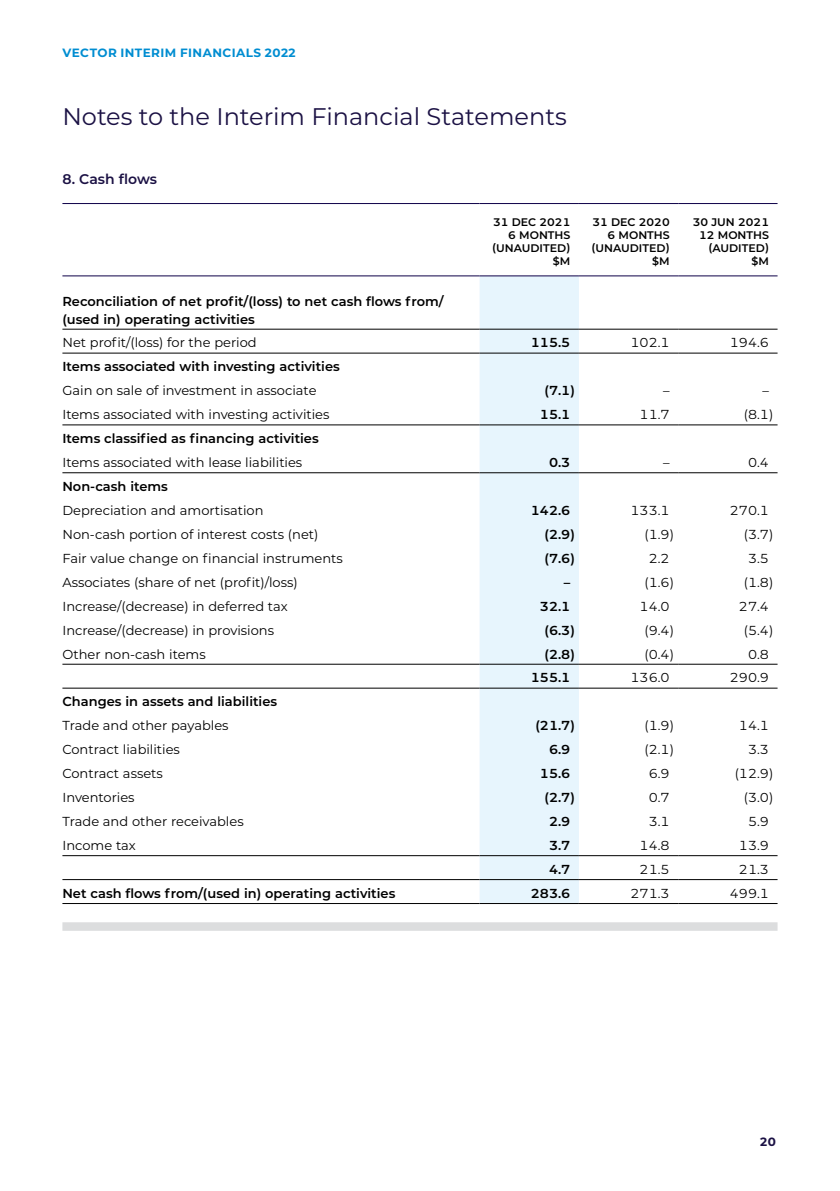
<style>
.page{position:relative;width:840px;height:1191px;background:#fff}
.page>*{position:absolute;margin:0;border:0;box-sizing:border-box;transform-origin:0 0}
.t1{font:24px "Montserrat";color:#1b1144}
.Inbody_Title{font:600 14px "Montserrat";letter-spacing:.005em;color:#1b1144}
.Fins_body{font:13px "Montserrat";color:#000}
.Fins_Semibold{font:600 13px/18px "Montserrat";color:#000}
.Numbers__17_5mm_col{font:13px "Montserrat";color:#000}
.Numbers__17_5mm_col-2{font:600 13px "Montserrat";color:#000}
.t2{font:700 12px "Montserrat";letter-spacing:.035em;color:#008dd1}
.t3{font:700 12px "Montserrat";color:#1b1144}
.Table_header{font:600 11px/13px "Montserrat";color:#000;text-align:right}
</style>
<div class="page">
<div style="left:62px;top:922px;width:715px;height:8px;background:#dcddde"></div>
<div style="left:479px;top:276px;width:99px;height:627px;background:#e7f5fd"></div>
<hr style="left:62px;top:203px;width:417px;height:1px;background:#0e0048">
<hr style="left:479px;top:203px;width:99px;height:1px;background:#0e0048">
<hr style="left:578px;top:203px;width:99px;height:1px;background:#0e0048">
<hr style="left:677px;top:203px;width:100px;height:1px;background:#0e0048">
<hr style="left:62px;top:275px;width:417px;height:1px;background:#0e0048">
<hr style="left:479px;top:275px;width:99px;height:1px;background:#0e0048">
<hr style="left:578px;top:275px;width:99px;height:1px;background:#0e0048">
<hr style="left:677px;top:275px;width:100px;height:1px;background:#0e0048">
<hr style="left:62px;top:329px;width:417px;height:1px;background:#000">
<hr style="left:479px;top:329px;width:99px;height:1px;background:#000">
<hr style="left:578px;top:329px;width:99px;height:1px;background:#000">
<hr style="left:677px;top:329px;width:100px;height:1px;background:#000">
<hr style="left:62px;top:353px;width:417px;height:1px;background:#000">
<hr style="left:479px;top:353px;width:99px;height:1px;background:#000">
<hr style="left:578px;top:353px;width:99px;height:1px;background:#000">
<hr style="left:677px;top:353px;width:100px;height:1px;background:#000">
<hr style="left:62px;top:424px;width:417px;height:1px;background:#000">
<hr style="left:479px;top:424px;width:99px;height:1px;background:#000">
<hr style="left:578px;top:424px;width:99px;height:1px;background:#000">
<hr style="left:677px;top:424px;width:100px;height:1px;background:#000">
<hr style="left:62px;top:472px;width:417px;height:1px;background:#000">
<hr style="left:479px;top:472px;width:99px;height:1px;background:#000">
<hr style="left:578px;top:472px;width:99px;height:1px;background:#000">
<hr style="left:677px;top:472px;width:100px;height:1px;background:#000">
<hr style="left:62px;top:664px;width:417px;height:1px;background:#000">
<hr style="left:479px;top:664px;width:99px;height:1px;background:#000">
<hr style="left:578px;top:664px;width:99px;height:1px;background:#000">
<hr style="left:677px;top:664px;width:100px;height:1px;background:#000">
<hr style="left:62px;top:688px;width:417px;height:1px;background:#000">
<hr style="left:479px;top:688px;width:99px;height:1px;background:#000">
<hr style="left:578px;top:688px;width:99px;height:1px;background:#000">
<hr style="left:677px;top:688px;width:100px;height:1px;background:#000">
<hr style="left:62px;top:855px;width:417px;height:1px;background:#000">
<hr style="left:479px;top:855px;width:99px;height:1px;background:#000">
<hr style="left:578px;top:855px;width:99px;height:1px;background:#000">
<hr style="left:677px;top:855px;width:100px;height:1px;background:#000">
<hr style="left:62px;top:879px;width:417px;height:1px;background:#000">
<hr style="left:479px;top:879px;width:99px;height:1px;background:#000">
<hr style="left:578px;top:879px;width:99px;height:1px;background:#000">
<hr style="left:677px;top:879px;width:100px;height:1px;background:#000">
<hr style="left:62px;top:903px;width:417px;height:1px;background:#000">
<hr style="left:479px;top:903px;width:99px;height:1px;background:#000">
<hr style="left:578px;top:903px;width:99px;height:1px;background:#000">
<hr style="left:677px;top:903px;width:100px;height:1px;background:#000">
<p class="t2" style="left:62px;top:44px;width:235px">VECTOR INTERIM FINANCIALS 2022</p>
<h1 class="t1" style="left:62px;top:100px;width:505px">Notes to the Interim Financial Statements</h1>
<p class="Inbody_Title" style="left:62px;top:169px;width:96px">8. Cash flows</p>
<p class="Table_header" style="left:492px;top:215px;width:80px">31 DEC 2021<br>6 MONTHS (UNAUDITED) $M</p>
<p class="Table_header" style="left:591px;top:215px;width:80px">31 DEC 2020<br>6 MONTHS (UNAUDITED) $M</p>
<p class="Table_header" style="left:692px;top:215px;width:78px">30 JUN 2021<br>12 MONTHS (AUDITED) $M</p>
<p class="Fins_Semibold" style="left:62px;top:291px;width:382px">Reconciliation of net profit/(loss) to net cash flows from/ (used in) operating activities</p>
<p class="Fins_body" style="left:62px;top:334px;width:196px">Net profit/(loss) for the period</p>
<p class="Numbers__17_5mm_col-2" style="left:530px;top:333px;width:41px">115.5</p>
<p class="Numbers__17_5mm_col" style="left:630px;top:334px;width:41px">102.1</p>
<p class="Numbers__17_5mm_col" style="left:729px;top:334px;width:41px">194.6</p>
<p class="Fins_Semibold" style="left:62px;top:357px;width:279px">Items associated with investing activities</p>
<p class="Fins_body" style="left:62px;top:382px;width:255px">Gain on sale of investment in associate</p>
<p class="Numbers__17_5mm_col-2" style="left:544px;top:381px;width:32px">(7.1)</p>
<p class="Numbers__17_5mm_col" style="left:662px;top:382px;width:8px">–</p>
<p class="Numbers__17_5mm_col" style="left:762px;top:382px;width:8px">–</p>
<p class="Fins_body" style="left:62px;top:406px;width:268px">Items associated with investing activities</p>
<p class="Numbers__17_5mm_col-2" style="left:539px;top:405px;width:32px">15.1</p>
<p class="Numbers__17_5mm_col" style="left:639px;top:406px;width:32px">11.7</p>
<p class="Numbers__17_5mm_col" style="left:743px;top:406px;width:31px">(8.1)</p>
<p class="Fins_Semibold" style="left:62px;top:429px;width:258px">Items classified as financing activities</p>
<p class="Fins_body" style="left:62px;top:453px;width:241px">Items associated with lease liabilities</p>
<p class="Numbers__17_5mm_col-2" style="left:548px;top:453px;width:23px">0.3</p>
<p class="Numbers__17_5mm_col" style="left:662px;top:453px;width:8px">–</p>
<p class="Numbers__17_5mm_col" style="left:747px;top:453px;width:22px">0.4</p>
<p class="Fins_Semibold" style="left:62px;top:477px;width:107px">Non-cash items</p>
<p class="Fins_body" style="left:62px;top:501px;width:202px">Depreciation and amortisation</p>
<p class="Numbers__17_5mm_col-2" style="left:530px;top:501px;width:41px">142.6</p>
<p class="Numbers__17_5mm_col" style="left:630px;top:501px;width:41px">133.1</p>
<p class="Numbers__17_5mm_col" style="left:729px;top:501px;width:41px">270.1</p>
<p class="Fins_body" style="left:62px;top:525px;width:257px">Non-cash portion of interest costs (net)</p>
<p class="Numbers__17_5mm_col-2" style="left:544px;top:525px;width:32px">(2.9)</p>
<p class="Numbers__17_5mm_col" style="left:644px;top:525px;width:31px">(1.9)</p>
<p class="Numbers__17_5mm_col" style="left:743px;top:525px;width:31px">(3.7)</p>
<p class="Fins_body" style="left:62px;top:549px;width:282px">Fair value change on financial instruments</p>
<p class="Numbers__17_5mm_col-2" style="left:544px;top:549px;width:32px">(7.6)</p>
<p class="Numbers__17_5mm_col" style="left:648px;top:549px;width:22px">2.2</p>
<p class="Numbers__17_5mm_col" style="left:747px;top:549px;width:22px">3.5</p>
<p class="Fins_body" style="left:62px;top:573px;width:237px">Associates (share of net (profit)/loss)</p>
<p class="Numbers__17_5mm_col-2" style="left:563px;top:573px;width:8px">–</p>
<p class="Numbers__17_5mm_col" style="left:644px;top:573px;width:31px">(1.6)</p>
<p class="Numbers__17_5mm_col" style="left:743px;top:573px;width:31px">(1.8)</p>
<p class="Fins_body" style="left:62px;top:597px;width:227px">Increase/(decrease) in deferred tax</p>
<p class="Numbers__17_5mm_col-2" style="left:539px;top:597px;width:32px">32.1</p>
<p class="Numbers__17_5mm_col" style="left:639px;top:597px;width:32px">14.0</p>
<p class="Numbers__17_5mm_col" style="left:738px;top:597px;width:32px">27.4</p>
<p class="Fins_body" style="left:62px;top:621px;width:213px">Increase/(decrease) in provisions</p>
<p class="Numbers__17_5mm_col-2" style="left:544px;top:621px;width:32px">(6.3)</p>
<p class="Numbers__17_5mm_col" style="left:644px;top:621px;width:31px">(9.4)</p>
<p class="Numbers__17_5mm_col" style="left:743px;top:621px;width:31px">(5.4)</p>
<p class="Fins_body" style="left:62px;top:645px;width:145px">Other non-cash items</p>
<p class="Numbers__17_5mm_col-2" style="left:544px;top:644px;width:32px">(2.8)</p>
<p class="Numbers__17_5mm_col" style="left:644px;top:645px;width:31px">(0.4)</p>
<p class="Numbers__17_5mm_col" style="left:747px;top:645px;width:22px">0.8</p>
<p class="Numbers__17_5mm_col-2" style="left:530px;top:668px;width:41px">155.1</p>
<p class="Numbers__17_5mm_col" style="left:630px;top:669px;width:41px">136.0</p>
<p class="Numbers__17_5mm_col" style="left:729px;top:669px;width:41px">290.9</p>
<p class="Fins_Semibold" style="left:62px;top:692px;width:216px">Changes in assets and liabilities</p>
<p class="Fins_body" style="left:62px;top:717px;width:167px">Trade and other payables</p>
<p class="Numbers__17_5mm_col-2" style="left:535px;top:716px;width:41px">(21.7)</p>
<p class="Numbers__17_5mm_col" style="left:644px;top:717px;width:31px">(1.9)</p>
<p class="Numbers__17_5mm_col" style="left:738px;top:717px;width:32px">14.1</p>
<p class="Fins_body" style="left:62px;top:740px;width:119px">Contract liabilities</p>
<p class="Numbers__17_5mm_col-2" style="left:548px;top:740px;width:23px">6.9</p>
<p class="Numbers__17_5mm_col" style="left:644px;top:740px;width:31px">(2.1)</p>
<p class="Numbers__17_5mm_col" style="left:747px;top:740px;width:22px">3.3</p>
<p class="Fins_body" style="left:62px;top:764px;width:102px">Contract assets</p>
<p class="Numbers__17_5mm_col-2" style="left:539px;top:764px;width:32px">15.6</p>
<p class="Numbers__17_5mm_col" style="left:648px;top:764px;width:22px">6.9</p>
<p class="Numbers__17_5mm_col" style="left:734px;top:764px;width:40px">(12.9)</p>
<p class="Fins_body" style="left:62px;top:788px;width:74px">Inventories</p>
<p class="Numbers__17_5mm_col-2" style="left:544px;top:788px;width:32px">(2.7)</p>
<p class="Numbers__17_5mm_col" style="left:648px;top:788px;width:22px">0.7</p>
<p class="Numbers__17_5mm_col" style="left:743px;top:788px;width:31px">(3.0)</p>
<p class="Fins_body" style="left:62px;top:812px;width:183px">Trade and other receivables</p>
<p class="Numbers__17_5mm_col-2" style="left:548px;top:812px;width:23px">2.9</p>
<p class="Numbers__17_5mm_col" style="left:648px;top:812px;width:22px">3.1</p>
<p class="Numbers__17_5mm_col" style="left:747px;top:812px;width:22px">5.9</p>
<p class="Fins_body" style="left:62px;top:836px;width:75px">Income tax</p>
<p class="Numbers__17_5mm_col-2" style="left:548px;top:836px;width:23px">3.7</p>
<p class="Numbers__17_5mm_col" style="left:639px;top:836px;width:32px">14.8</p>
<p class="Numbers__17_5mm_col" style="left:738px;top:836px;width:32px">13.9</p>
<p class="Numbers__17_5mm_col-2" style="left:548px;top:860px;width:23px">4.7</p>
<p class="Numbers__17_5mm_col" style="left:639px;top:860px;width:32px">21.5</p>
<p class="Numbers__17_5mm_col" style="left:738px;top:860px;width:32px">21.3</p>
<p class="Fins_Semibold" style="left:62px;top:883px;width:334px">Net cash flows from/(used in) operating activities</p>
<p class="Numbers__17_5mm_col-2" style="left:530px;top:884px;width:41px">283.6</p>
<p class="Numbers__17_5mm_col" style="left:630px;top:884px;width:41px">271.3</p>
<p class="Numbers__17_5mm_col" style="left:729px;top:884px;width:41px">499.1</p>
<p class="t3" style="left:759px;top:1133px;width:17px">20</p>
</div>
